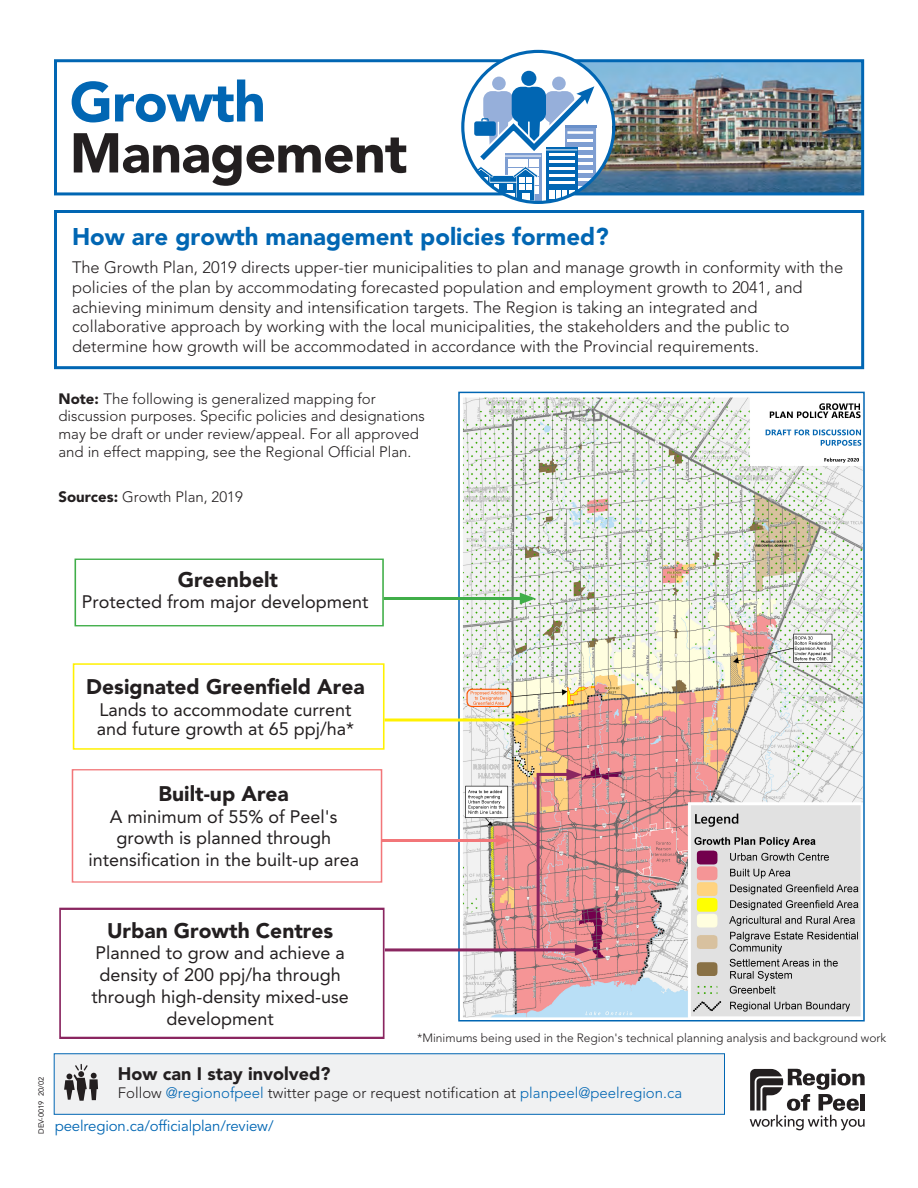
<style>
.page{position:relative;width:918px;height:1188px;background:#fff}
.page>*{position:absolute;margin:0;border:0;box-sizing:border-box;transform-origin:0 0}
.t1{font:900 55.5px "Avenir LT Std";letter-spacing:-.015em;color:#231f20}
.t2{font:900 55.5px "Avenir LT Std";letter-spacing:-.015em;color:#0166b3}
.t3{font:900 24px "Avenir LT Std";color:#0166b3}
.t4{font:900 21px "Avenir LT Std";color:#231f20}
.t5{font:18px/21.8px "Avenir LT Std";color:#231f20;text-align:center}
.t6{font:900 18px "Avenir LT Std";color:#231f20}
.t7{font:300 16.5px/19.8px "Avenir LT Std";color:#231f20}
.t8{font:300 15px/17.9px "Avenir LT Std";color:#231f20}
.t9{font:15px "Avenir LT Std";letter-spacing:-.01em;color:#0166b3}
.t10{font:300 12px "Avenir LT Std";color:#231f20}
.t11{font:7.5px "Avenir LT Std";color:#231f20}
.s1{font-weight:900}
.s2{color:#0166b3}
</style>
<div class="page">
<img style="left:454px;top:391px;width:411px;height:627px">
<hr style="left:384px;top:597px;width:142px;height:3px;background:#40ae49">
<svg style="left:520px;top:593px;width:16px;height:11px"></svg>
<div style="left:54px;top:210px;width:810px;height:159px;background:#fff;border:3px solid #0166b3"></div>
<svg style="left:750px;top:1069px;width:115px;height:61px"></svg>
<div style="left:54px;top:1054px;width:671px;height:60px;background:#f0f1f2"></div>
<svg style="left:64px;top:1064px;width:34px;height:37px"></svg>
<img style="left:612px;top:63px;width:248px;height:128px">
<div style="left:54px;top:59px;width:810px;height:136px;border:3px solid #0166b3"></div>
<svg style="left:463px;top:51px;width:149px;height:151px"></svg>
<div style="left:461px;top:50px;width:154px;height:154px;border:3px solid #0166b3;border-radius:50%"></div>
<div style="left:75px;top:559px;width:309px;height:67px;border:1px solid #40ae49"></div>
<hr style="left:385px;top:719px;width:137px;height:2px;background:#fff101">
<svg style="left:515px;top:714px;width:16px;height:12px"></svg>
<div style="left:73px;top:663px;width:312px;height:87px;border:2px solid #fff101"></div>
<hr style="left:385px;top:949px;width:196px;height:2px;background:#8a2660">
<svg style="left:575px;top:944px;width:16px;height:12px"></svg>
<div style="left:59px;top:908px;width:326px;height:131px;border:2px solid #8a2660"></div>
<hr style="left:381px;top:839px;width:120px;height:3px;background:#f27679">
<svg style="left:496px;top:835px;width:16px;height:11px"></svg>
<svg style="left:72px;top:769px;width:310px;height:114px"></svg>
<hr style="left:537px;top:773px;width:2px;height:176px;background:#8a2660">
<hr style="left:537px;top:774px;width:34px;height:1px;background:#8a2660">
<svg style="left:566px;top:769px;width:17px;height:12px"></svg>
<h1 class="t2" style="left:70px;top:69px;width:198px">Growth</h1>
<h1 class="t1" style="left:70px;top:120px;width:339px">Management</h1>
<h2 class="t3" style="left:72px;top:223px;width:538px">How are growth management policies formed?</h2>
<p class="t7" style="left:72px;top:257px;width:773px">The Growth Plan, 2019 directs upper-tier municipalities to plan and manage growth in conformity with the policies of the plan by accommodating forecasted population and employment growth to 2041, and achieving minimum density and intensification targets. The Region is taking an integrated and collaborative approach by working with the local municipalities, the stakeholders and the public to determine how growth will be accommodated in accordance with the Provincial requirements.</p>
<p class="t8" style="left:58px;top:390px;width:368px"><span class="s1">Note:</span> The following is generalized mapping for discussion purposes. Specific policies and designations may be draft or under review/appeal. For all approved and in effect mapping, see the Regional Official Plan.</p>
<p class="t8" style="left:58px;top:488px;width:186px"><span class="s1">Sources:</span> Growth Plan, 2019</p>
<p class="t4" style="left:178px;top:567px;width:102px">Greenbelt</p>
<p class="t5" style="left:82px;top:591px;width:288px">Protected from major development</p>
<p class="t4" style="left:86px;top:674px;width:280px">Designated Greenfield Area</p>
<p class="t5" style="left:97px;top:700px;width:259px;line-height:19.6px;text-align:left">Lands to accommodate current and future growth at 65 ppj/ha*</p>
<p class="t4" style="left:159px;top:781px;width:132px">Built-up Area</p>
<p class="t5" style="left:88px;top:806px;width:272px">A minimum of 55% of Peel's growth is planned through intensification in the built-up area</p>
<p class="t11" style="left:37px;top:1134px;width:58px;rotate:-90deg">DEV-0019 20/02</p>
<p class="t4" style="left:107px;top:918px;width:228px">Urban Growth Centres</p>
<p class="t5" style="left:92px;top:942px;width:259px">Planned to grow and achieve a density of 200 ppj/ha through through high-density mixed-use development</p>
<p class="t10" style="left:417px;top:1031px;width:471px">*Minimums being used in the Region's technical planning analysis and background work</p>
<p class="t6" style="left:118px;top:1063px;width:214px">How can I stay involved?</p>
<p class="t8" style="left:118px;top:1084px;width:566px">Follow <span class="s2">@regionofpeel</span> twitter page or request notification at <span class="s2">planpeel@peelregion.ca</span></p>
<p class="t9" style="left:55px;top:1117px;width:220px">peelregion.ca/officialplan/review/</p>
</div>
